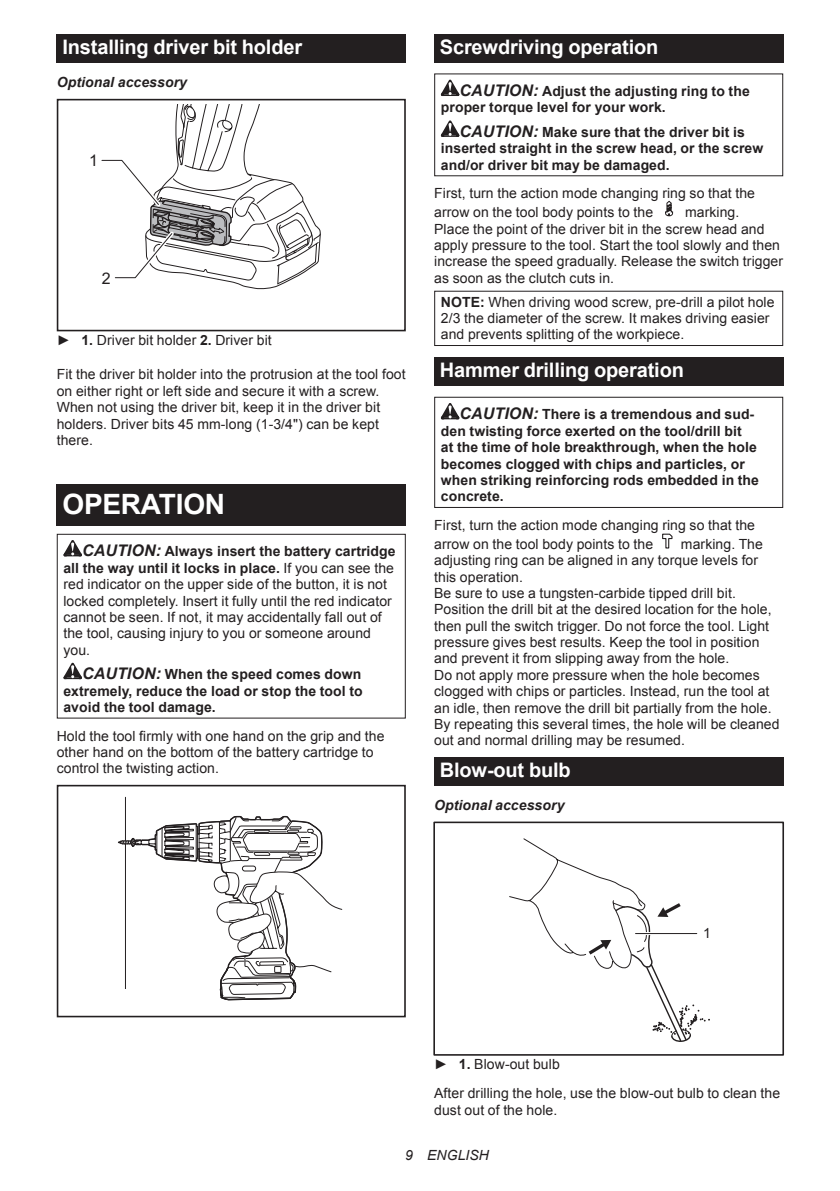
<style>
.page{position:relative;width:840px;height:1191px;background:#fff}
.page>*{position:absolute;margin:0;border:0;box-sizing:border-box;transform-origin:0 0}
.t1{font:700 28px "Arial";letter-spacing:-.01em;color:#fff}
.t2{font:700 20px "Arial";letter-spacing:-.01em;color:#fff}
.t3{font:16px "Arial";color:#231f20}
.t4{font:14px/16.4px "Arial";letter-spacing:.005em;color:#231f20}
.t5{font:700 14px/16.4px "Arial";letter-spacing:.005em;color:#231f20}
.t6{font:italic 700 14px "Arial";letter-spacing:.005em;color:#231f20}
.t7{font:italic 14px "Arial";letter-spacing:.005em;color:#231f20}
.s1{font-weight:700}
.s2{font-weight:700;font-style:italic;font-size:16px}
.s3{font-style:italic;font-size:16px}
</style>
<div class="page">
<div style="left:57px;top:34px;width:348px;height:29px;background:#231f20"></div>
<div style="left:57px;top:99px;width:348px;height:232px;border:2px solid #231f20"></div>
<svg style="left:101px;top:104px;width:220px;height:185px"></svg>
<div style="left:57px;top:485px;width:348px;height:41px;background:#231f20"></div>
<svg style="left:63px;top:540px;width:19px;height:16px"></svg>
<svg style="left:63px;top:663px;width:19px;height:16px"></svg>
<div style="left:57px;top:534px;width:348px;height:184px;border:1px solid #231f20"></div>
<hr style="left:125px;top:797px;width:1px;height:199px;background:#231f20">
<svg style="left:118px;top:815px;width:225px;height:186px"></svg>
<div style="left:57px;top:989px;width:73px;height:28px;background:#fff"></div>
<div style="left:57px;top:785px;width:348px;height:232px;border:2px solid #231f20"></div>
<div style="left:434px;top:34px;width:348px;height:29px;background:#231f20"></div>
<svg style="left:440px;top:80px;width:19px;height:16px"></svg>
<svg style="left:440px;top:120px;width:19px;height:17px"></svg>
<svg style="left:665px;top:201px;width:8px;height:15px"></svg>
<div style="left:434px;top:291px;width:348px;height:55px;border:1px solid #231f20"></div>
<div style="left:434px;top:357px;width:348px;height:29px;background:#231f20"></div>
<svg style="left:440px;top:403px;width:19px;height:16px"></svg>
<div style="left:434px;top:397px;width:348px;height:111px;border:1px solid #231f20"></div>
<svg style="left:662px;top:533px;width:11px;height:16px"></svg>
<div style="left:434px;top:756px;width:348px;height:29px;background:#231f20"></div>
<svg style="left:509px;top:838px;width:200px;height:204px"></svg>
<hr style="left:635px;top:932px;width:61px;height:3px;background:#fff">
<hr style="left:635px;top:933px;width:61px;height:1px;background:#231f20">
<div style="left:433px;top:821px;width:350px;height:234px;border:2px solid #231f20"></div>
<h2 class="t2" style="left:62px;top:34px;width:241px">Installing driver bit holder</h2>
<p class="t6" style="left:57px;top:73px;width:132px">Optional accessory</p>
<p class="t3" style="left:89px;top:150px;width:10px">1</p>
<p class="t3" style="left:102px;top:268px;width:10px">2</p>
<p class="t4" style="left:57px;top:332px;width:216px">► <span class="s1">1.</span> Driver bit holder <span class="s1">2.</span> Driver bit</p>
<p class="t4" style="left:57px;top:366px;width:350px">Fit the driver bit holder into the protrusion at the tool foot on either right or left side and secure it with a screw.<br>When not using the driver bit, keep it in the driver bit holders. Driver bits 45 mm-long (1-3/4") can be kept there.</p>
<h1 class="t1" style="left:62px;top:486px;width:164px">OPERATION</h1>
<p class="t4" style="left:63px;top:543px;width:333px;text-indent:19px"><span class="s2">CAUTION:</span> <span class="s1">Always insert the battery cartridge all the way until it locks in place.</span> If you can see the red indicator on the upper side of the button, it is not locked completely. Insert it fully until the red indicator cannot be seen. If not, it may accidentally fall out of the tool, causing injury to you or someone around you.</p>
<p class="t5" style="left:63px;top:666px;width:300px;text-align:justify;text-indent:19px"><span class="s3">CAUTION:</span> When the speed comes down extremely, reduce the load or stop the tool to avoid the tool damage.</p>
<p class="t4" style="left:57px;top:727px;width:329px">Hold the tool firmly with one hand on the grip and the other hand on the bottom of the battery cartridge to control the twisting action.</p>
<h2 class="t2" style="left:439px;top:34px;width:220px">Screwdriving operation</h2>
<p class="t5" style="left:440px;top:83px;width:310px;text-indent:19px"><span class="s3">CAUTION:</span> Adjust the adjusting ring to the proper torque level for your work.</p>
<p class="t5" style="left:440px;top:124px;width:324px;text-indent:19px"><span class="s3">CAUTION:</span> Make sure that the driver bit is inserted straight in the screw head, or the screw and/or driver bit may be damaged.</p>
<p class="t4" style="left:434px;top:184px;width:322px;line-height:18.8px">First, turn the action mode changing ring so that the arrow on the tool body points to the</p>
<p class="t4" style="left:434px;top:204px;width:350px;text-indent:251px">marking.<br>Place the point of the driver bit in the screw head and apply pressure to the tool. Start the tool slowly and then increase the speed gradually. Release the switch trigger as soon as the clutch cuts in.</p>
<p class="t4" style="left:440px;top:293px;width:335px"><span class="s1">NOTE:</span> When driving wood screw, pre-drill a pilot hole<br>2/3 the diameter of the screw. It makes driving easier and prevents splitting of the workpiece.</p>
<h2 class="t2" style="left:439px;top:357px;width:245px">Hammer drilling operation</h2>
<p class="t5" style="left:440px;top:407px;width:319px;text-indent:19px"><span class="s3">CAUTION:</span> There is a tremendous and sud&shy;den twisting force exerted on the tool/drill bit<br>at the time of hole breakthrough, when the hole becomes clogged with chips and particles, or when striking reinforcing rods embedded in the concrete.</p>
<p class="t4" style="left:434px;top:516px;width:322px;line-height:18.8px">First, turn the action mode changing ring so that the arrow on the tool body points to the</p>
<p class="t4" style="left:434px;top:536px;width:347px;text-indent:246px">marking. The adjusting ring can be aligned in any torque levels for this operation.<br>Be sure to use a tungsten-carbide tipped drill bit.<br>Position the drill bit at the desired location for the hole, then pull the switch trigger. Do not force the tool. Light pressure gives best results. Keep the tool in position and prevent it from slipping away from the hole.<br>Do not apply more pressure when the hole becomes clogged with chips or particles. Instead, run the tool at an idle, then remove the drill bit partially from the hole.<br>By repeating this several times, the hole will be cleaned out and normal drilling may be resumed.</p>
<h2 class="t2" style="left:439px;top:756px;width:132px">Blow-out bulb</h2>
<p class="t6" style="left:434px;top:796px;width:132px">Optional accessory</p>
<p class="t4" style="left:702px;top:924px;width:9px">1</p>
<p class="t4" style="left:434px;top:1050px;width:347px;line-height:28.8px">► <span class="s1">1.</span> Blow-out bulb<br>After drilling the hole, use the blow-out bulb to clean the</p>
<p class="t4" style="left:434px;top:1101px;width:125px">dust out of the hole.</p>
<p class="t7" style="left:405px;top:1146px;width:85px">9 ENGLISH</p>
</div>
